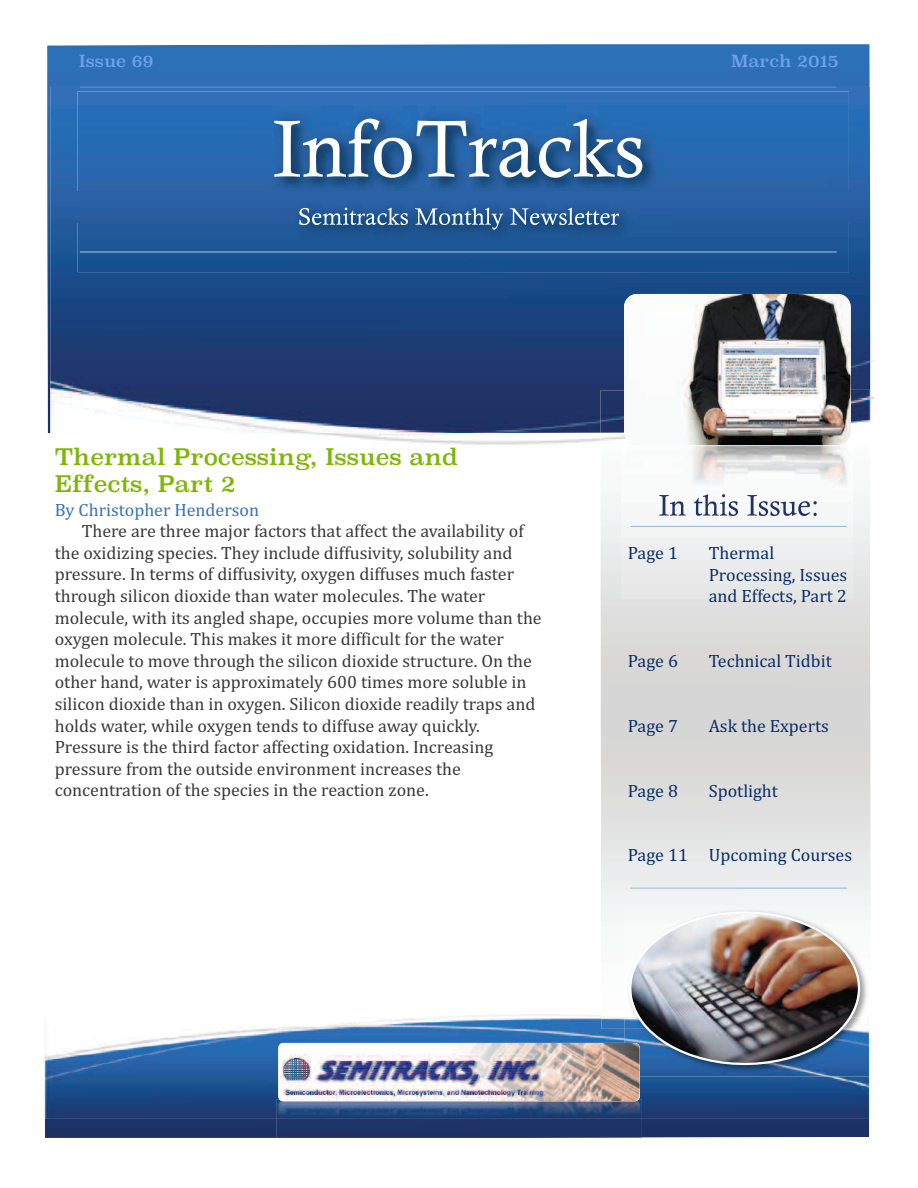
<style>
.page{position:relative;width:918px;height:1188px;background:#fff}
.page>*{position:absolute;margin:0;border:0;box-sizing:border-box;transform-origin:0 0}
.t1{font:22.5px/27px "Superclarendon";color:#7eb606}
.t2{font:18px/21.6px "Cambria";color:#39383a}
.t3{font:18px/21.6px "Cambria";color:#0b2e67}
.t4{font:18px "Cambria";color:#3472ba}
.t5{font:16.5px "Superclarendon";color:#6fa0ef}
</style>
<div class="page">
<div style="left:45px;top:1119px;width:824px;height:19px;background:#1d3265"></div>
<img style="left:45px;top:1017px;width:824px;height:102px">
<img style="left:47px;top:44px;width:823px;height:389px">
<img style="left:870px;top:190px;width:4px;height:231px">
<img style="left:50px;top:87px;width:820px;height:346px">
<img style="left:601px;top:390px;width:269px;height:43px">
<img style="left:624px;top:907px;width:247px;height:110px">
<img style="left:624px;top:1017px;width:246px;height:59px">
<img style="left:629px;top:911px;width:231px;height:154px">
<img style="left:624px;top:294px;width:227px;height:151px">
<div style="left:276px;top:1119px;width:366px;height:19px;background:#1f3467"></div>
<img style="left:278px;top:1043px;width:362px;height:58px;border-radius:5px">
<svg style="left:80px;top:87px;width:757px;height:1px"></svg>
<svg style="left:630px;top:526px;width:217px;height:1px"></svg>
<svg style="left:630px;top:888px;width:217px;height:1px"></svg>
<img style="left:77px;top:91px;width:772px;height:101px">
<svg style="left:274px;top:119px;width:368px;height:59px"></svg>
<img style="left:77px;top:222px;width:772px;height:50px">
<img style="left:80px;top:252px;width:757px;height:1px">
<div style="left:77px;top:192px;width:772px;height:30px;background:#2a60a4"></div>
<svg style="left:299px;top:208px;width:109px;height:17px;background:#5981ac"></svg>
<svg style="left:415px;top:208px;width:88px;height:22px;background:#4c76a4"></svg>
<svg style="left:510px;top:208px;width:109px;height:17px;background:#577fab"></svg>
<svg style="left:659px;top:495px;width:27px;height:21px"></svg>
<svg style="left:694px;top:494px;width:44px;height:22px"></svg>
<svg style="left:747px;top:495px;width:70px;height:21px"></svg>
<p class="t5" style="left:79px;top:50px;width:76px">Issue 69</p>
<p class="t5" style="left:731px;top:50px;width:109px">March 2015</p>
<p class="t1" style="left:55px;top:445px;width:405px">Thermal Processing, Issues and<br>Effects, Part 2</p>
<p class="t4" style="left:55px;top:499px;width:206px">By Christopher Henderson</p>
<p class="t2" style="left:55px;top:520px;width:488px;text-indent:27px">There are three major factors that affect the availability of the oxidizing species. They include diffusivity, solubility and pressure. In terms of diffusivity, oxygen diffuses much faster through silicon dioxide than water molecules. The water molecule, with its angled shape, occupies more volume than the oxygen molecule. This makes it more difficult for the water molecule to move through the silicon dioxide structure. On the other hand, water is approximately 600 times more soluble in silicon dioxide than in oxygen. Silicon dioxide readily traps and holds water, while oxygen tends to diffuse away quickly.<br>Pressure is the third factor affecting oxidation. Increasing pressure from the outside environment increases the concentration of the species in the reaction zone.</p>
<p class="t3" style="left:628px;top:542px;width:52px">Page 1</p>
<p class="t3" style="left:709px;top:542px;width:140px">Thermal<br>Processing, Issues and Effects, Part 2</p>
<p class="t3" style="left:628px;top:650px;width:52px">Page 6</p>
<p class="t3" style="left:709px;top:650px;width:125px">Technical Tidbit</p>
<p class="t3" style="left:628px;top:715px;width:52px">Page 7</p>
<p class="t3" style="left:709px;top:715px;width:122px">Ask the Experts</p>
<p class="t3" style="left:628px;top:780px;width:52px">Page 8</p>
<p class="t3" style="left:709px;top:780px;width:71px">Spotlight</p>
<p class="t3" style="left:628px;top:844px;width:226px">Page 11 Upcoming Courses</p>
</div>
